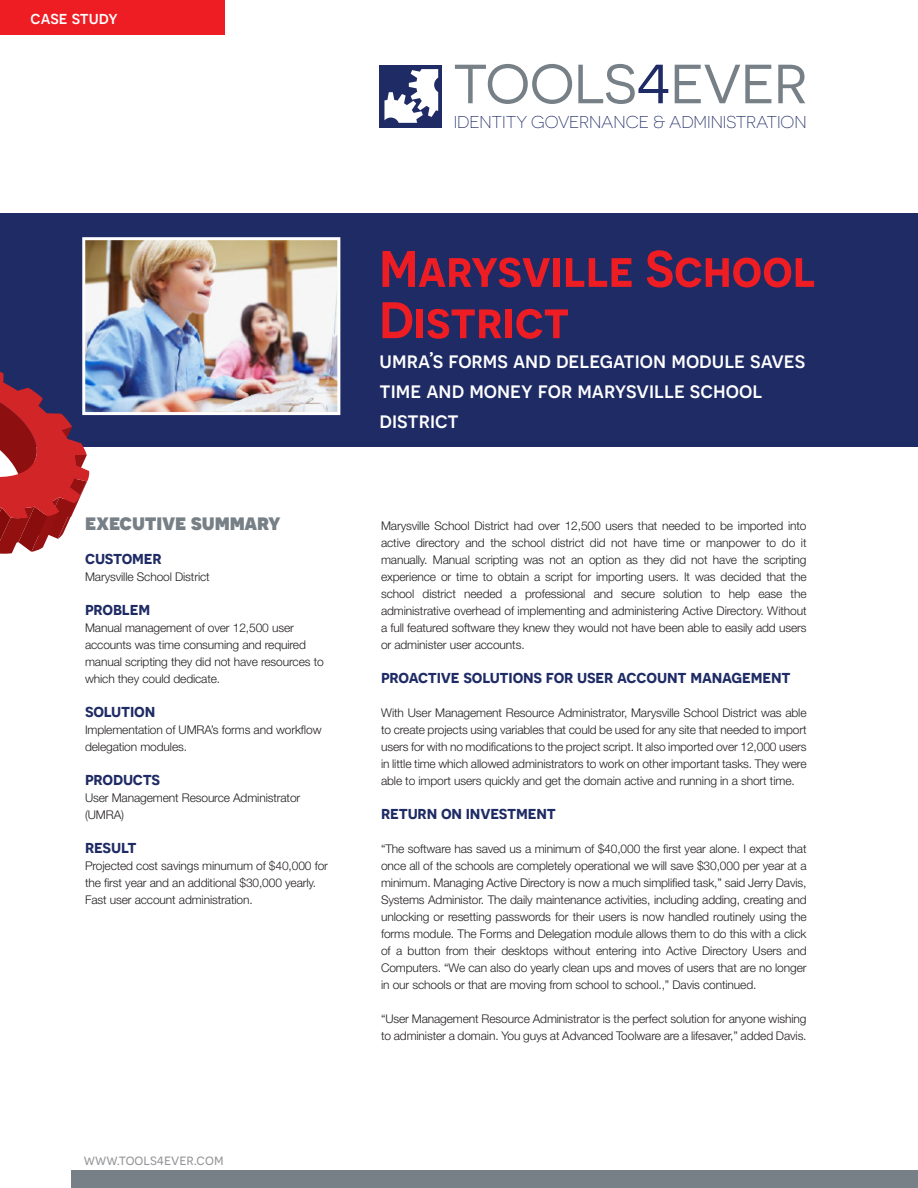
<style>
.page{position:relative;width:918px;height:1188px;background:#fff}
.page>*{position:absolute;margin:0;border:0;box-sizing:border-box;transform-origin:0 0}
.t1{font:55.05px "Novecentosanswide";color:#778086}
.t2{font:600 51.3px/51.3px "Novecentosans";color:#ee1d23}
.Titel{font:500 22.5px/30px "Novecentosans";color:#fff}
.t3{font:800 22.5px "Novecentosans";letter-spacing:-.01em;color:#778086}
.t4{font:600 18px "Novecentosans";letter-spacing:-.01em;color:#1f2b65}
.t5{font:500 18px "Novecentosans";color:#fff}
.t6{font:300 17.1px "Novecentosanswide";letter-spacing:-.005em;color:#1f2b65}
.t7{font:15px "Novecentosans";color:#939598}
.t8{font:300 12px/17px "Helvetica Neue";letter-spacing:-.01em;color:#231f20}
.s1{color:#1f2b65}
</style>
<div class="page">
<div style="left:71px;top:1171px;width:847px;height:17px;background:#778086"></div>
<div style="left:0;top:213px;width:918px;height:233px;background:#1f2b65"></div>
<div style="left:379px;top:65px;width:63px;height:63px;background:#1f2b65"></div>
<svg style="left:384px;top:69px;width:54px;height:54px"></svg>
<svg style="left:0;top:371px;width:90px;height:183px"></svg>
<div style="left:0;top:0;width:224px;height:34px;background:#ee1d23"></div>
<img style="left:86px;top:241px;width:250px;height:170px">
<div style="left:82px;top:237px;width:258px;height:178px;border:3px solid #fff"></div>
<p class="t5" style="left:31px;top:7px;width:89px">case study</p>
<p class="t3" style="left:85px;top:508px;width:197px">executive summary</p>
<p class="t4" style="left:85px;top:547px;width:78px">customer</p>
<p class="t8" style="left:85px;top:568px;width:126px">Marysville School District</p>
<p class="t4" style="left:85px;top:598px;width:67px">problem</p>
<p class="t8" style="left:85px;top:619px;width:240px">Manual management of over 12,500 user accounts was time consuming and required manual scripting they did not have resources to which they could dedicate.</p>
<p class="t4" style="left:85px;top:700px;width:72px">solution</p>
<p class="t8" style="left:85px;top:721px;width:238px">Implementation of UMRA’s forms and workflow delegation modules.</p>
<p class="t4" style="left:85px;top:768px;width:77px">products</p>
<p class="t8" style="left:85px;top:789px;width:217px">User Management Resource Administrator (UMRA)</p>
<p class="t4" style="left:85px;top:836px;width:53px">result</p>
<p class="t8" style="left:85px;top:857px;width:245px">Projected cost savings minumum of $40,000 for the first year and an additional $30,000 yearly.<br>Fast user account administration.</p>
<p class="t7" style="left:84px;top:1151px;width:141px">www.tools4ever.com</p>
<p class="t1" style="left:453px;top:52px;width:356px">TOOLS<span class="s1">4</span>EVER</p>
<p class="t6" style="left:454px;top:112px;width:354px">IDENTITY GOVERNANCE &amp; ADMINISTRATION</p>
<p class="t2" style="left:380px;top:242px;width:437px">Marysville School<br>District</p>
<p class="Titel" style="left:380px;top:345px;width:427px">umra’s forms and delegation module saves time and money for marysville school</p>
<p class="Titel" style="left:380px;top:405px;width:81px">district</p>
<p class="t8" style="left:381px;top:517px;width:427px;text-align:justify">Marysville School District had over 12,500 users that needed to be imported into active directory and the school district did not have time or manpower to do it manually. Manual scripting was not an option as they did not have the scripting experience or time to obtain a script for importing users. It was decided that the school district needed a professional and secure solution to help ease the administrative overhead of implementing and administering Active Directory. Without a full featured software they knew they would not have been able to easily add users or administer user accounts.</p>
<p class="t4" style="left:381px;top:666px;width:411px">proactive solutions for user account management</p>
<p class="t8" style="left:381px;top:704px;width:427px;text-align:justify">With User Management Resource Administrator, Marysville School District was able to create projects using variables that could be used for any site that needed to import users for with no modifications to the project script. It also imported over 12,000 users in little time which allowed administrators to work on other important tasks. They were able to import users quickly and get the domain active and running in a short time.</p>
<p class="t4" style="left:381px;top:802px;width:176px">return on investment</p>
<p class="t8" style="left:381px;top:840px;width:427px;text-align:justify">“The software has saved us a minimum of $40,000 the first year alone. I expect that once all of the schools are completely operational we will save $30,000 per year at a minimum. Managing Active Directory is now a much simplified task,” said Jerry Davis, Systems Administor. The daily maintenance activities, including adding, creating and unlocking or resetting passwords for their users is now handled routinely using the forms module. The Forms and Delegation module allows them to do this with a click of a button from their desktops without entering into Active Directory Users and Computers. “We can also do yearly clean ups and moves of users that are no longer in our schools or that are moving from school to school.,” Davis continued.</p>
<p class="t8" style="left:381px;top:1010px;width:427px">“User Management Resource Administrator is the perfect solution for anyone wishing to administer a domain. You guys at Advanced Toolware are a lifesaver,” added Davis.</p>
</div>
